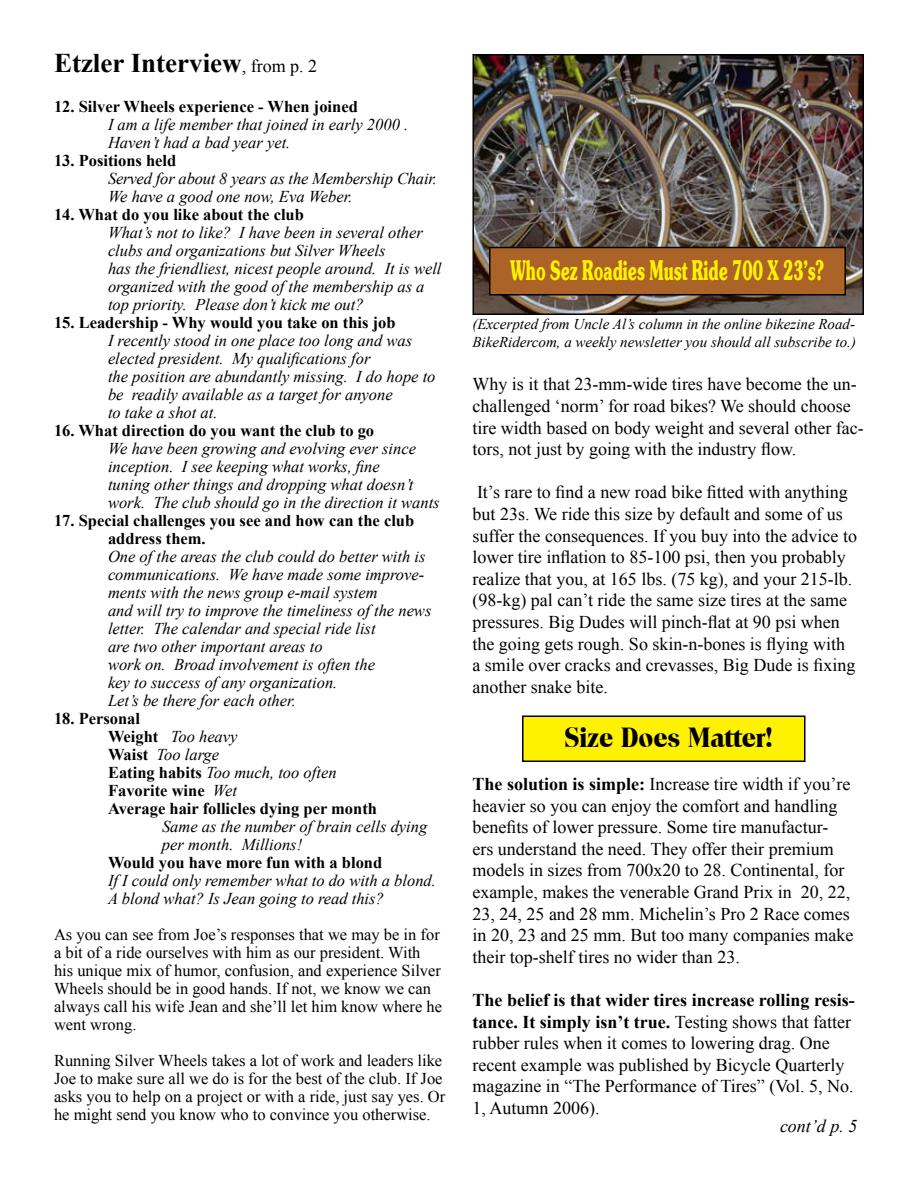
<style>
.page{position:relative;width:918px;height:1188px;background:#fff}
.page>*{position:absolute;margin:0;border:0;box-sizing:border-box;transform-origin:0 0}
.t1{font:700 27px "Sunset";color:#fff200;scale:.56 1}
.t2{font:700 27px "Times New Roman";color:#000}
.t3{font:700 27px "Toledo";color:#000}
.t4{font:18px/21.6px "Times New Roman";color:#000}
.t5{font:italic 18px "Times New Roman";color:#000}
.t6{font:italic 16.5px/18px "Times New Roman";color:#000}
.t7{font:16.5px/18px "Times New Roman";color:#000}
.t8{font:700 16.5px/18px "Times New Roman";color:#000}
.t9{font:italic 15px/18px "Times New Roman";color:#000}
.s1{font-weight:400;font-size:18px}
.s2{font-weight:400;font-style:italic}
.s3{font-weight:700}
</style>
<div class="page">
<div style="left:523px;top:716px;width:282px;height:45px;background:#fff200"></div>
<div style="left:522px;top:716px;width:284px;height:46px;border:2px solid #000"></div>
<img style="left:475px;top:57px;width:386px;height:255px">
<div style="left:472px;top:54px;width:392px;height:261px;border:2px solid #000"></div>
<div style="left:490px;top:248px;width:355px;height:47px;background:#ab6328"></div>
<div style="left:489px;top:247px;width:357px;height:49px;border:2px solid #000"></div>
<h1 class="t2" style="left:54px;top:45px;width:265px">Etzler Interview<span class="s1">, from p. 2</span></h1>
<p class="t8" style="left:54px;top:97px;width:305px">12. Silver Wheels experience - When joined</p>
<p class="t6" style="left:108px;top:115px;width:302px">I am a life member that joined in early 2000 .<br>Haven’t had a bad year yet.</p>
<p class="t8" style="left:54px;top:151px;width:124px">13. Positions held</p>
<p class="t6" style="left:108px;top:169px;width:331px">Served for about 8 years as the Membership Chair.<br>We have a good one now, Eva Weber.</p>
<p class="t8" style="left:54px;top:205px;width:251px">14. What do you like about the club</p>
<p class="t6" style="left:108px;top:223px;width:335px">What’s not to like? I have been in several other clubs and organizations but Silver Wheels<br>has the friendliest, nicest people around. It is well organized with the good of the membership as a top priority. Please don’t kick me out?</p>
<p class="t8" style="left:54px;top:313px;width:343px">15. Leadership - Why would you take on this job</p>
<p class="t6" style="left:108px;top:331px;width:329px">I recently stood in one place too long and was elected president. My qualifications for<br>the position are abundantly missing. I do hope to be readily available as a target for anyone<br>to take a shot at.</p>
<p class="t8" style="left:54px;top:421px;width:322px">16. What direction do you want the club to go</p>
<p class="t6" style="left:108px;top:439px;width:333px">We have been growing and evolving ever since inception. I see keeping what works, fine<br>tuning other things and dropping what doesn’t work. The club should go in the direction it wants</p>
<p class="t8" style="left:108px;top:511px;width:308px;text-indent:-54px">17. Special challenges you see and how can the club address them.</p>
<p class="t6" style="left:108px;top:547px;width:325px">One of the areas the club could do better with is communications. We have made some improve&shy;ments with the news group e-mail system<br>and will try to improve the timeliness of the news letter. The calendar and special ride list<br>are two other important areas to<br>work on. Broad involvement is often the<br>key to success of any organization.<br>Let’s be there for each other.</p>
<p class="t8" style="left:108px;top:709px;width:271px;text-indent:-54px">18. Personal<br>Weight <span class="s2">Too heavy<br></span>Waist <span class="s2">Too large<br></span>Eating habits <span class="s2">Too much, too often<br></span>Favorite wine <span class="s2">Wet<br></span>Average hair follicles dying per month</p>
<p class="t6" style="left:162px;top:817px;width:267px">Same as the number of brain cells dying per month. Millions!</p>
<p class="t8" style="left:108px;top:853px;width:276px">Would you have more fun with a blond</p>
<p class="t6" style="left:108px;top:871px;width:329px">If I could only remember what to do with a blond.<br>A blond what? Is Jean going to read this?</p>
<p class="t7" style="left:54px;top:925px;width:390px">As you can see from Joe’s responses that we may be in for a bit of a ride ourselves with him as our president. With his unique mix of humor, confusion, and experience Silver Wheels should be in good hands. If not, we know we can always call his wife Jean and she’ll let him know where he went wrong.</p>
<p class="t7" style="left:54px;top:1051px;width:393px">Running Silver Wheels takes a lot of work and leaders like Joe to make sure all we do is for the best of the club. If Joe asks you to help on a project or with a ride, just say yes. Or he might send you know who to convince you otherwise.</p>
<h1 class="t1" style="left:510px;top:253px;width:562px">Who Sez Roadies Must Ride 700 X 23’s?</h1>
<p class="t9" style="left:472px;top:315px;width:385px">(Excerpted from Uncle Al’s column in the online bikezine Road-<br>BikeRidercom, a weekly newsletter you should all subscribe to.)</p>
<p class="t4" style="left:472px;top:373px;width:393px">Why is it that 23-mm-wide tires have become the un&shy;challenged ‘norm’ for road bikes? We should choose tire width based on body weight and several other fac&shy;tors, not just by going with the industry flow.</p>
<p class="t4" style="left:472px;top:481px;width:386px">It’s rare to find a new road bike fitted with anything but 23s. We ride this size by default and some of us suffer the consequences. If you buy into the advice to lower tire inflation to 85-100 psi, then you probably realize that you, at 165 lbs. (75 kg), and your 215-lb. (98-kg) pal can’t ride the same size tires at the same pressures. Big Dudes will pinch-flat at 90 psi when the going gets rough. So skin-n-bones is flying with a smile over cracks and crevasses, Big Dude is fixing another snake bite.</p>
<h1 class="t3" style="left:564px;top:721px;width:209px">Size Does Matter!</h1>
<p class="t4" style="left:472px;top:773px;width:382px"><span class="s3">The solution is simple:</span> Increase tire width if you’re heavier so you can enjoy the comfort and handling benefits of lower pressure. Some tire manufactur&shy;ers understand the need. They offer their premium models in sizes from 700x20 to 28. Continental, for example, makes the venerable Grand Prix in 20, 22, 23, 24, 25 and 28 mm. Michelin’s Pro 2 Race comes in 20, 23 and 25 mm. But too many companies make their top-shelf tires no wider than 23.</p>
<p class="t4" style="left:472px;top:989px;width:384px"><span class="s3">The belief is that wider tires increase rolling resis&shy;tance. It simply isn’t true.</span> Testing shows that fatter rubber rules when it comes to lowering drag. One recent example was published by Bicycle Quarterly magazine in “The Performance of Tires” (Vol. 5, No.<br>1, Autumn 2006).</p>
<p class="t5" style="left:780px;top:1114px;width:79px">cont’d p. 5</p>
</div>
